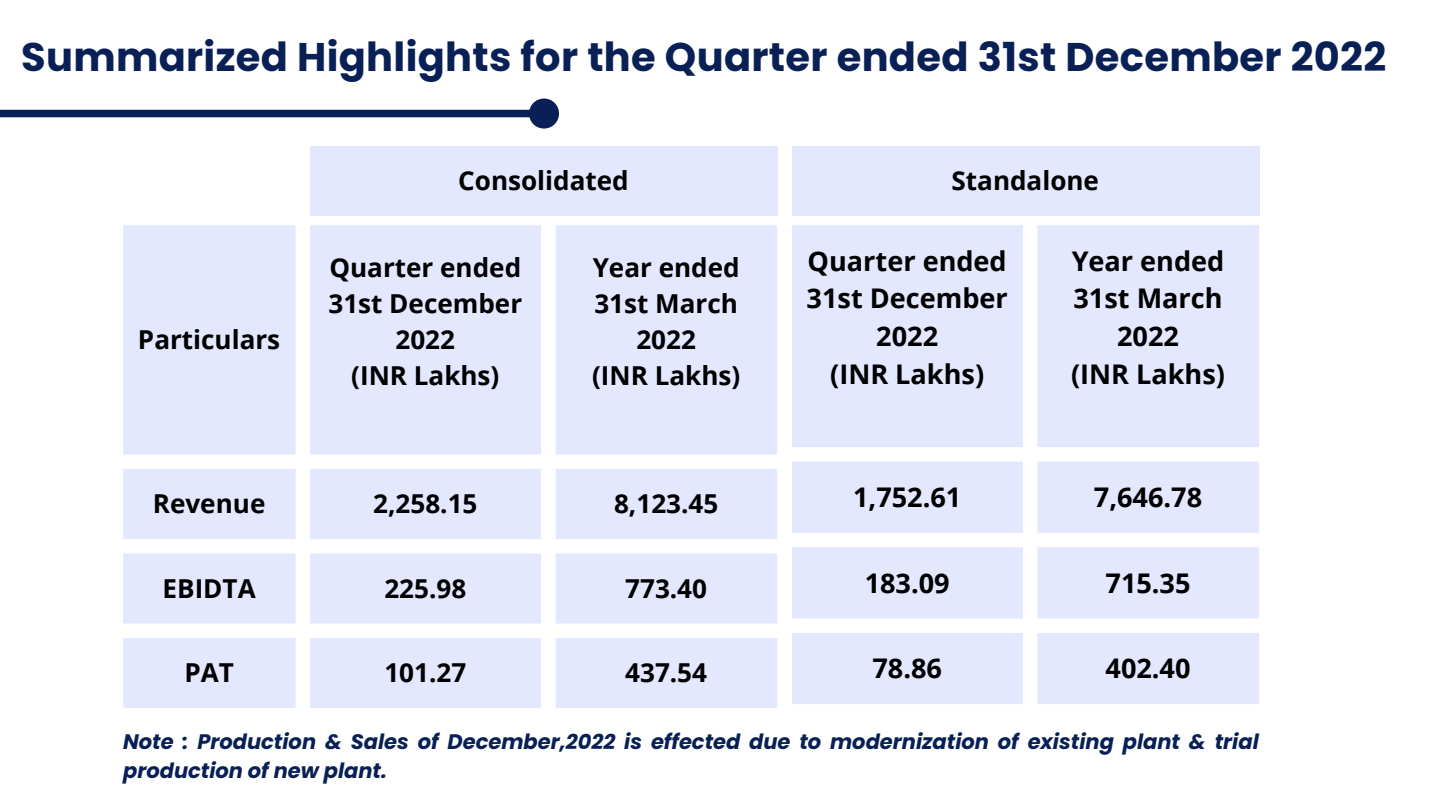
<style>
.page{position:relative;width:1440px;height:810px;background:#fff}
.page>*{position:absolute;margin:0;border:0;box-sizing:border-box;transform-origin:0 0}
.t1{font:700 40px "Poppins";letter-spacing:.01em;color:#082055}
.t2{font:700 27.1px/37.7px "Open Sans";color:#000;text-align:center}
.t3{font:700 26.1px/36.3px "Open Sans";color:#000;text-align:center}
.t4{font:italic 700 21px/29.2px "Poppins";color:#082055}
</style>
<div class="page">
<div style="left:0;top:110px;width:531px;height:7px;background:#082055"></div>
<svg style="left:524px;top:98px;width:35px;height:31px"></svg>
<svg style="left:123px;top:225px;width:654px;height:483px;background:#e6ebff"></svg>
<svg style="left:792px;top:225px;width:467px;height:479px;background:#e6eaff"></svg>
<div style="left:792px;top:146px;width:467px;height:70px;background:#e3e8ff"></div>
<div style="left:310px;top:146px;width:467px;height:70px;background:#e3e8ff"></div>
<h1 class="t1" style="left:21px;top:29px;width:1367px">Summarized Highlights for the Quarter ended 31st December 2022</h1>
<p class="t3" style="left:138px;top:321px;width:144px">Particulars</p>
<p class="t3" style="left:458px;top:162px;width:172px">Consolidated</p>
<p class="t3" style="left:952px;top:162px;width:149px">Standalone</p>
<p class="t3" style="left:328px;top:248px;width:195px">Quarter ended<br>31st December<br>2022<br>(INR Lakhs)</p>
<p class="t3" style="left:592px;top:248px;width:150px">Year ended<br>31st March<br>2022<br>(INR Lakhs)</p>
<p class="t2" style="left:807px;top:241px;width:203px">Quarter ended<br>31st December<br>2022<br>(INR Lakhs)</p>
<p class="t2" style="left:1071px;top:241px;width:155px">Year ended<br>31st March<br>2022<br>(INR Lakhs)</p>
<p class="t3" style="left:153px;top:485px;width:114px">Revenue</p>
<p class="t3" style="left:373px;top:485px;width:106px">2,258.15</p>
<p class="t3" style="left:614px;top:485px;width:106px">8,123.45</p>
<p class="t3" style="left:163px;top:570px;width:95px">EBIDTA</p>
<p class="t3" style="left:384px;top:570px;width:83px">225.98</p>
<p class="t3" style="left:625px;top:570px;width:83px">773.40</p>
<p class="t3" style="left:184px;top:654px;width:51px">PAT</p>
<p class="t3" style="left:384px;top:654px;width:83px">101.27</p>
<p class="t3" style="left:625px;top:654px;width:83px">437.54</p>
<p class="t2" style="left:853px;top:478px;width:110px">1,752.61</p>
<p class="t2" style="left:1094px;top:478px;width:110px">7,646.78</p>
<p class="t2" style="left:865px;top:563px;width:87px">183.09</p>
<p class="t2" style="left:1106px;top:563px;width:87px">715.35</p>
<p class="t2" style="left:872px;top:649px;width:71px">78.86</p>
<p class="t2" style="left:1106px;top:649px;width:87px">402.40</p>
<p class="t4" style="left:123px;top:727px;width:1137px">Note : Production &amp; Sales of December,2022 is effected due to modernization of existing plant &amp; trial production of new plant.</p>
</div>
